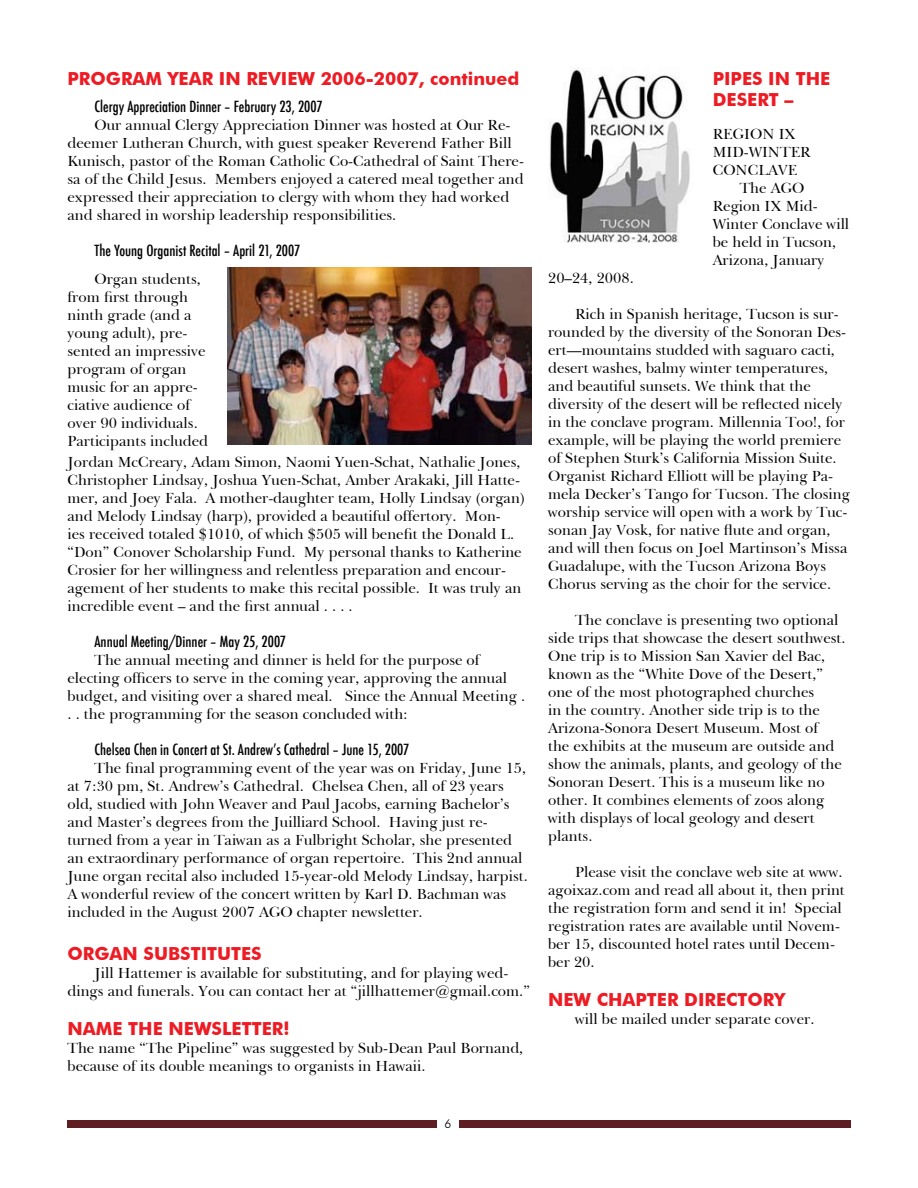
<style>
.page{position:relative;width:918px;height:1188px;background:#fff}
.page>*{position:absolute;margin:0;border:0;box-sizing:border-box;transform-origin:0 0}
.t1{font:700 18px/21.6px "Futura BT";color:#ed1c24}
.t2{font:15px/18px "New Baskerville IT Cby BT";color:#000}
.t3{font:500 condensed 15px "Futura";color:#000}
</style>
<div class="page">
<div style="left:68px;top:1120px;width:369px;height:8px;background:#5e1c23"></div>
<div style="left:459px;top:1120px;width:391px;height:8px;background:#5e1c23"></div>
<img style="left:549px;top:68px;width:141px;height:175px">
<img style="left:228px;top:267px;width:304px;height:178px">
<p class="t1" style="left:68px;top:67px;width:453px">PROGRAM YEAR IN REVIEW 2006-2007, continued</p>
<p class="t3" style="left:94px;top:97px;width:230px">Clergy Appreciation Dinner – February 23, 2007</p>
<p class="t2" style="left:68px;top:116px;width:458px;text-indent:27px">Our annual Clergy Appreciation Dinner was hosted at Our Re&shy;deemer Lutheran Church, with guest speaker Reverend Father Bill Kunisch, pastor of the Roman Catholic Co-Cathedral of Saint There&shy;sa of the Child Jesus. Members enjoyed a catered meal together and expressed their appreciation to clergy with whom they had worked and shared in worship leadership responsibilities.</p>
<p class="t3" style="left:94px;top:241px;width:207px">The Young Organist Recital – April 21, 2007</p>
<p class="t2" style="left:68px;top:270px;width:142px;text-indent:27px">Organ students, from first through ninth grade (and a young adult), pre&shy;sented an impressive program of organ music for an appre&shy;ciative audience of over 90 individuals.<br>Participants included</p>
<p class="t2" style="left:68px;top:453px;width:459px">Jordan McCreary, Adam Simon, Naomi Yuen-Schat, Nathalie Jones, Christopher Lindsay, Joshua Yuen-Schat, Amber Arakaki, Jill Hatte&shy;mer, and Joey Fala. A mother-daughter team, Holly Lindsay (organ) and Melody Lindsay (harp), provided a beautiful offertory. Mon-<br>ies received totaled $1010, of which $505 will benefit the Donald L. “Don” Conover Scholarship Fund. My personal thanks to Katherine Crosier for her willingness and relentless preparation and encour&shy;agement of her students to make this recital possible. It was truly an incredible event – and the first annual . . . .</p>
<p class="t3" style="left:94px;top:631px;width:193px">Annual Meeting/Dinner – May 25, 2007</p>
<p class="t2" style="left:68px;top:651px;width:459px;text-indent:27px">The annual meeting and dinner is held for the purpose of electing officers to serve in the coming year, approving the annual budget, and visiting over a shared meal. Since the Annual Meeting . . . the programming for the season concluded with:</p>
<p class="t3" style="left:94px;top:739px;width:316px">Chelsea Chen in Concert at St. Andrew’s Cathedral – June 15, 2007</p>
<p class="t2" style="left:68px;top:759px;width:462px;text-indent:27px">The final programming event of the year was on Friday, June 15, at 7:30 pm, St. Andrew’s Cathedral. Chelsea Chen, all of 23 years old, studied with John Weaver and Paul Jacobs, earning Bachelor’s and Master’s degrees from the Juilliard School. Having just re&shy;turned from a year in Taiwan as a Fulbright Scholar, she presented an extraordinary performance of organ repertoire. This 2nd annual June organ recital also included 15-year-old Melody Lindsay, harpist.<br>A wonderful review of the concert written by Karl D. Bachman was included in the August 2007 AGO chapter newsletter.</p>
<p class="t1" style="left:68px;top:942px;width:196px">ORGAN SUBSTITUTES</p>
<p class="t2" style="left:68px;top:964px;width:464px;text-align:center">Jill Hattemer is available for substituting, and for playing wed-<br>dings and funerals. You can contact her at “jillhattemer@gmail.com.”</p>
<p class="t1" style="left:68px;top:1018px;width:224px">NAME THE NEWSLETTER!</p>
<p class="t2" style="left:68px;top:1039px;width:457px">The name “The Pipeline” was suggested by Sub-Dean Paul Bornand, because of its double meanings to organists in Hawaii.</p>
<p class="t1" style="left:713px;top:67px;width:119px">PIPES IN THE<br>DESERT –</p>
<p class="t2" style="left:713px;top:125px;width:85px">REGION IX</p>
<p class="t2" style="left:713px;top:143px;width:100px">MID-WINTER</p>
<p class="t2" style="left:713px;top:161px;width:86px">CONCLAVE</p>
<p class="t2" style="left:740px;top:179px;width:66px">The AGO</p>
<p class="t2" style="left:713px;top:197px;width:107px">Region IX Mid-</p>
<p class="t2" style="left:713px;top:215px;width:138px">Winter Conclave will</p>
<p class="t2" style="left:713px;top:233px;width:125px">be held in Tucson,</p>
<p class="t2" style="left:713px;top:251px;width:113px">Arizona, January</p>
<p class="t2" style="left:548px;top:269px;width:87px">20–24, 2008.</p>
<p class="t2" style="left:548px;top:305px;width:304px;text-indent:27px">Rich in Spanish heritage, Tucson is sur&shy;rounded by the diversity of the Sonoran Des&shy;ert—mountains studded with saguaro cacti, desert washes, balmy winter temperatures, and beautiful sunsets. We think that the diversity of the desert will be reflected nicely in the conclave program. Millennia Too!, for example, will be playing the world premiere of Stephen Sturk’s California Mission Suite.<br>Organist Richard Elliott will be playing Pa&shy;mela Decker’s Tango for Tucson. The closing worship service will open with a work by Tuc&shy;sonan Jay Vosk, for native flute and organ, and will then focus on Joel Martinson’s Missa Guadalupe, with the Tucson Arizona Boys Chorus serving as the choir for the service.</p>
<p class="t2" style="left:548px;top:611px;width:299px;text-indent:27px">The conclave is presenting two optional side trips that showcase the desert southwest.<br>One trip is to Mission San Xavier del Bac, known as the “White Dove of the Desert,” one of the most photographed churches<br>in the country. Another side trip is to the Arizona-Sonora Desert Museum. Most of<br>the exhibits at the museum are outside and show the animals, plants, and geology of the Sonoran Desert. This is a museum like no other. It combines elements of zoos along with displays of local geology and desert plants.</p>
<p class="t2" style="left:548px;top:863px;width:298px;text-indent:27px">Please visit the conclave web site at www. agoixaz.com and read all about it, then print the registration form and send it in! Special registration rates are available until Novem&shy;ber 15, discounted hotel rates until Decem&shy;ber 20.</p>
<p class="t1" style="left:548px;top:989px;width:239px">NEW CHAPTER DIRECTORY</p>
<p class="t2" style="left:575px;top:1010px;width:241px">will be mailed under separate cover.</p>
</div>
